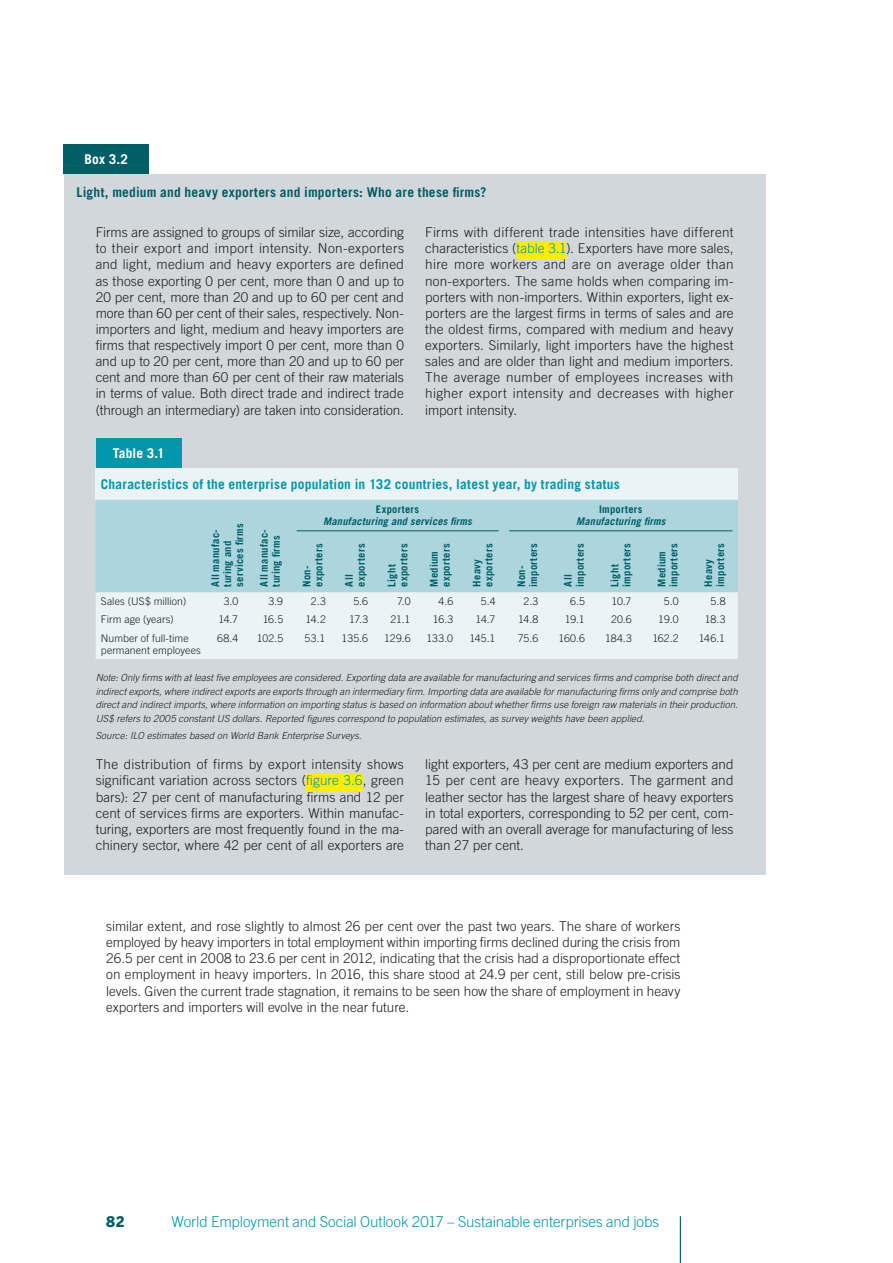
<style>
.page{position:relative;width:893px;height:1263px;background:#fff}
.page>*{position:absolute;margin:0;border:0;box-sizing:border-box;transform-origin:0 0}
.t1{font:300 15px "Trade Gothic LT Com";letter-spacing:-.005em;color:#0097ab}
.t2{font:800 15px "Trade Gothic Next SR Pro";color:#005e65}
.box_w{font:300 13.5px/16.2px "Trade Gothic LT Com";color:#1d1d1b;text-align:justify}
.text_w{font:300 13.5px/16.2px "Trade Gothic LT Com";color:#1d1d1b;text-align:justify}
.tabl_titre_w{font:700 13.5px "Trade Gothic LT Com";letter-spacing:.015em;color:#0097ab}
.box_titre_w{font:700 13.5px "Trade Gothic LT Com";letter-spacing:.015em;color:#005e65}
.t3{font:700 13.5px "Trade Gothic LT Com";letter-spacing:.01em;color:#fff}
.table_w{font:300 10.5px/12px "Trade Gothic LT Com";letter-spacing:.005em;color:#1d1d1b}
.table_head_w{font:700 10.5px/12px "Trade Gothic LT Com";letter-spacing:.025em;color:#005e65}
.table_headfilet_w{font:italic 700 10.5px/12px "Trade Gothic LT Com";letter-spacing:.02em;color:#005e65;text-align:center}
.sourcenote1er_w{font:italic 300 9.75px/13.5px "Trade Gothic LT Com";letter-spacing:.005em;color:#1d1d1b;text-align:justify}
.sourcenotess_w{font:italic 300 9.75px "Trade Gothic LT Com";letter-spacing:.005em;color:#1d1d1b}
.s1{color:#0097ab}
.s2{font-style:normal}
</style>
<div class="page">
<hr style="left:680px;top:1216px;width:1px;height:47px;background:#005e65">
<div style="left:64px;top:174px;width:701px;height:700px;background:#d2d7db"></div>
<div style="left:516px;top:241px;width:50px;height:18px;background:#ffed00"></div>
<div style="left:306px;top:773px;width:57px;height:18px;background:#ffed00"></div>
<div style="left:64px;top:144px;width:85px;height:30px;background:#005e65"></div>
<div style="left:96px;top:468px;width:642px;height:32px;background:#eaf4f7"></div>
<div style="left:96px;top:500px;width:642px;height:92px;background:#acd5de"></div>
<div style="left:96px;top:592px;width:642px;height:67px;background:#eaf4f7"></div>
<hr style="left:297px;top:530px;width:202px;height:1px;background:#005e65">
<hr style="left:509px;top:530px;width:223px;height:1px;background:#005e65">
<div style="left:96px;top:438px;width:85px;height:30px;background:#0097ab"></div>
<p class="t3" style="left:85px;top:151px;width:45px">Box 3.2</p>
<p class="box_titre_w" style="left:77px;top:184px;width:411px">Light, medium and heavy exporters and importers: Who are these firms?</p>
<p class="box_w" style="left:96px;top:224px;width:310px">Firms are assigned to groups of similar size, according to their export and import intensity. Non-exporters and light, medium and heavy exporters are defined as those exporting 0 per cent, more than 0 and up to 20 per cent, more than 20 and up to 60 per cent and more than 60 per cent of their sales, respectively. Non&shy;importers and light, medium and heavy importers are firms that respectively import 0 per cent, more than 0 and up to 20 per cent, more than 20 and up to 60 per cent and more than 60 per cent of their raw materials in terms of value. Both direct trade and indirect trade (through an intermediary) are taken into consideration.</p>
<p class="box_w" style="left:425px;top:224px;width:310px">Firms with different trade intensities have different characteristics (<span class="s1">table 3.1</span>). Exporters have more sales, hire more workers and are on average older than non-exporters. The same holds when comparing im&shy;porters with non-importers. Within exporters, light ex&shy;porters are the largest firms in terms of sales and are the oldest firms, compared with medium and heavy exporters. Similarly, light importers have the highest sales and are older than light and medium importers.<br>The average number of employees increases with higher export intensity and decreases with higher import intensity.</p>
<p class="t3" style="left:113px;top:445px;width:54px">Table 3.1</p>
<p class="tabl_titre_w" style="left:101px;top:476px;width:520px">Characteristics of the enterprise population in 132 countries, latest year, by trading status</p>
<p class="table_head_w" style="left:209px;top:587px;width:65px;rotate:-90deg">All manufac&shy;turing and services firms</p>
<p class="table_head_w" style="left:258px;top:587px;width:59px;rotate:-90deg">All manufac&shy;turing firms</p>
<p class="table_headfilet_w" style="left:323px;top:503px;width:150px"><span class="s2">Exporters<br></span>Manufacturing and services firms</p>
<p class="table_headfilet_w" style="left:576px;top:503px;width:91px"><span class="s2">Importers<br></span>Manufacturing firms</p>
<p class="table_head_w" style="left:300px;top:587px;width:45px;rotate:-90deg">Non&shy;exporters</p>
<p class="table_head_w" style="left:343px;top:587px;width:45px;rotate:-90deg">All exporters</p>
<p class="table_head_w" style="left:385px;top:587px;width:45px;rotate:-90deg">Light exporters</p>
<p class="table_head_w" style="left:428px;top:587px;width:45px;rotate:-90deg">Medium exporters</p>
<p class="table_head_w" style="left:470px;top:587px;width:45px;rotate:-90deg">Heavy exporters</p>
<p class="table_head_w" style="left:515px;top:587px;width:45px;rotate:-90deg">Non&shy;importers</p>
<p class="table_head_w" style="left:562px;top:587px;width:45px;rotate:-90deg">All importers</p>
<p class="table_head_w" style="left:609px;top:587px;width:45px;rotate:-90deg">Light importers</p>
<p class="table_head_w" style="left:655px;top:587px;width:45px;rotate:-90deg">Medium importers</p>
<p class="table_head_w" style="left:702px;top:587px;width:45px;rotate:-90deg">Heavy importers</p>
<p class="table_w" style="left:101px;top:595px;width:87px">Sales (US$ million)</p>
<p class="table_w" style="left:224px;top:595px;width:16px">3.0</p>
<p class="table_w" style="left:268px;top:595px;width:16px">3.9</p>
<p class="table_w" style="left:311px;top:595px;width:16px">2.3</p>
<p class="table_w" style="left:353px;top:595px;width:16px">5.6</p>
<p class="table_w" style="left:397px;top:595px;width:15px">7.0</p>
<p class="table_w" style="left:438px;top:595px;width:16px">4.6</p>
<p class="table_w" style="left:481px;top:595px;width:16px">5.4</p>
<p class="table_w" style="left:524px;top:595px;width:16px">2.3</p>
<p class="table_w" style="left:570px;top:595px;width:16px">6.5</p>
<p class="table_w" style="left:612px;top:595px;width:21px">10.7</p>
<p class="table_w" style="left:664px;top:595px;width:16px">5.0</p>
<p class="table_w" style="left:711px;top:595px;width:16px">5.8</p>
<p class="table_w" style="left:101px;top:614px;width:74px">Firm age (years)</p>
<p class="table_w" style="left:218px;top:614px;width:21px">14.7</p>
<p class="table_w" style="left:263px;top:614px;width:22px">16.5</p>
<p class="table_w" style="left:305px;top:614px;width:22px">14.2</p>
<p class="table_w" style="left:349px;top:614px;width:21px">17.3</p>
<p class="table_w" style="left:391px;top:614px;width:21px">21.1</p>
<p class="table_w" style="left:433px;top:614px;width:22px">16.3</p>
<p class="table_w" style="left:476px;top:614px;width:21px">14.7</p>
<p class="table_w" style="left:518px;top:614px;width:22px">14.8</p>
<p class="table_w" style="left:565px;top:614px;width:21px">19.1</p>
<p class="table_w" style="left:611px;top:614px;width:22px">20.6</p>
<p class="table_w" style="left:658px;top:614px;width:22px">19.0</p>
<p class="table_w" style="left:705px;top:614px;width:22px">18.3</p>
<p class="table_w" style="left:101px;top:632px;width:101px">Number of full-time permanent employees</p>
<p class="table_w" style="left:217px;top:632px;width:23px">68.4</p>
<p class="table_w" style="left:257px;top:632px;width:28px">102.5</p>
<p class="table_w" style="left:305px;top:632px;width:22px">53.1</p>
<p class="table_w" style="left:342px;top:632px;width:28px">135.6</p>
<p class="table_w" style="left:384px;top:632px;width:28px">129.6</p>
<p class="table_w" style="left:426px;top:632px;width:28px">133.0</p>
<p class="table_w" style="left:469px;top:632px;width:27px">145.1</p>
<p class="table_w" style="left:518px;top:632px;width:22px">75.6</p>
<p class="table_w" style="left:559px;top:632px;width:28px">160.6</p>
<p class="table_w" style="left:605px;top:632px;width:28px">184.3</p>
<p class="table_w" style="left:652px;top:632px;width:28px">162.2</p>
<p class="table_w" style="left:699px;top:632px;width:28px">146.1</p>
<p class="sourcenote1er_w" style="left:96px;top:671px;width:644px">Note: Only firms with at least five employees are considered. Exporting data are available for manufacturing and services firms and comprise both direct and indirect exports, where indirect exports are exports through an intermediary firm. Importing data are available for manufacturing firms only and comprise both direct and indirect imports, where information on importing status is based on information about whether firms use foreign raw materials in their production.<br>US$ refers to 2005 constant US dollars. Reported figures correspond to population estimates, as survey weights have been applied.</p>
<p class="sourcenotess_w" style="left:96px;top:730px;width:267px">Source: ILO estimates based on World Bank Enterprise Surveys.</p>
<p class="box_w" style="left:96px;top:756px;width:310px">The distribution of firms by export intensity shows significant variation across sectors (<span class="s1">figure 3.6</span>, green bars): 27 per cent of manufacturing firms and 12 per cent of services firms are exporters. Within manufac&shy;turing, exporters are most frequently found in the ma&shy;chinery sector, where 42 per cent of all exporters are</p>
<p class="box_w" style="left:425px;top:756px;width:310px">light exporters, 43 per cent are medium exporters and 15 per cent are heavy exporters. The garment and leather sector has the largest share of heavy exporters in total exporters, corresponding to 52 per cent, com&shy;pared with an overall average for manufacturing of less than 27 per cent.</p>
<p class="text_w" style="left:106px;top:918px;width:576px">similar extent, and rose slightly to almost 26 per cent over the past two years. The share of workers employed by heavy importers in total employment within importing firms declined during the crisis from 26.5 per cent in 2008 to 23.6 per cent in 2012, indicating that the crisis had a disproportionate effect on employment in heavy importers. In 2016, this share stood at 24.9 per cent, still below pre-crisis levels. Given the current trade stagnation, it remains to be seen how the share of employment in heavy exporters and importers will evolve in the near future.</p>
<p class="t2" style="left:106px;top:1211px;width:20px">82</p>
<p class="t1" style="left:172px;top:1213px;width:489px">World Employment and Social Outlook 2017 – Sustainable enterprises and jobs</p>
</div>
